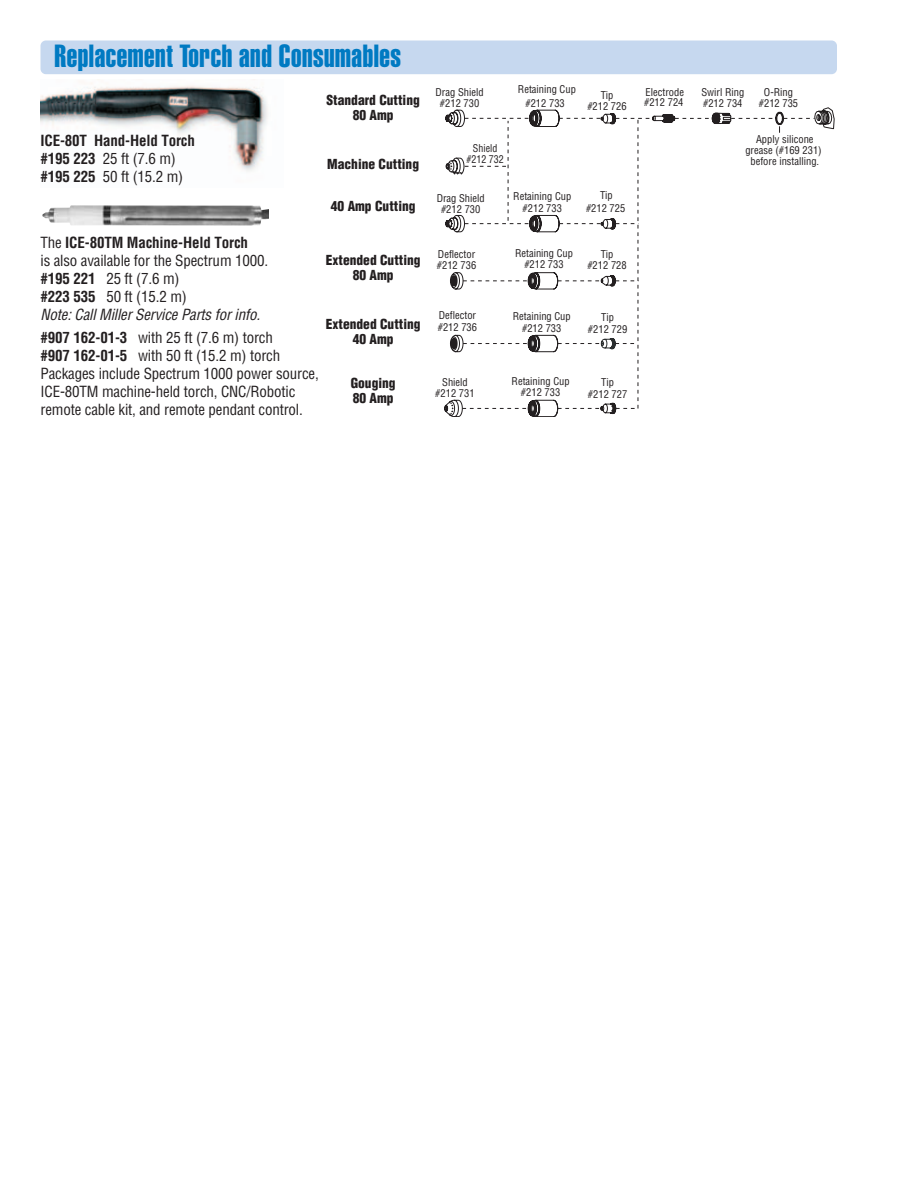
<style>
.page{position:relative;width:918px;height:1188px;background:#fff}
.page>*{position:absolute;margin:0;border:0;box-sizing:border-box;transform-origin:0 0}
.t1{font:31.5px "Helvetica Extra Compressed";letter-spacing:.02em;color:#007ac2}
.t2{font:condensed 15px/18px "Helvetica";letter-spacing:-.01em;color:#231f20}
.t3{font:700 condensed 15px/18px "Helvetica";letter-spacing:-.01em;color:#231f20}
.t4{font:900 condensed 13.5px/15px "Helvetica";color:#231f20;text-align:center}
.t5{font:condensed 10.5px/11.2px "Helvetica";color:#231f20;text-align:center}
.t6{font:condensed 10.5px/11.2px "Helvetica";color:#231f20;text-align:center;scale:.95 1}
.s1{font-weight:400}
.s2{font-weight:700}
.s3{font-style:italic}
</style>
<div class="page">
<div style="left:40px;top:40px;width:797px;height:34px;background:#c6d8ef;border-radius:5px"></div>
<svg style="left:444px;top:108px;width:390px;height:309px"></svg>
<img style="left:40px;top:79px;width:228px;height:92px">
<img style="left:42px;top:205px;width:226px;height:21px">
<h1 class="t1" style="left:55px;top:45px;width:348px">Replacement Torch and Consumables</h1>
<p class="t4" style="left:327px;top:93px;width:95px">Standard Cutting<br>80 Amp</p>
<p class="t5" style="left:436px;top:87px;width:50px">Drag Shield #212 730</p>
<p class="t5" style="left:518px;top:83px;width:60px;line-height:13.6px">Retaining Cup #212 733</p>
<p class="t5" style="left:587px;top:90px;width:41px">Tip<br>#212 726</p>
<p class="t5" style="left:644px;top:87px;width:41px;line-height:10.6px;text-align:left">Electrode #212 724</p>
<p class="t5" style="left:701px;top:87px;width:44px;text-align:left">Swirl Ring #212 734</p>
<p class="t5" style="left:759px;top:87px;width:41px">O-Ring #212 735</p>
<h2 class="t3" style="left:40px;top:133px;width:156px">ICE-80T Hand-Held Torch #195 223 <span class="s1">25 ft (7.6 m) </span>#195 225 <span class="s1">50 ft (15.2 m)</span></h2>
<p class="t4" style="left:327px;top:157px;width:93px">Machine Cutting</p>
<p class="t6" style="left:466px;top:143px;width:41px">Shield #212 732</p>
<p class="t5" style="left:745px;top:134px;width:78px">Apply silicone grease (#169 231) before installing.</p>
<p class="t5" style="left:513px;top:192px;width:60px">Retaining Cup</p>
<p class="t5" style="left:437px;top:193px;width:50px">Drag Shield #212 730</p>
<p class="t4" style="left:331px;top:200px;width:86px">40 Amp Cutting</p>
<p class="t5" style="left:523px;top:203px;width:41px">#212 733</p>
<p class="t5" style="left:586px;top:190px;width:41px;line-height:12.5px">Tip<br>#212 725</p>
<h2 class="t2" style="left:40px;top:235px;width:229px">The <span class="s2">ICE-80TM Machine-Held Torch<br></span>is also available for the Spectrum 1000. <span class="s2">#195 221</span> 25 ft (7.6 m)<br><span class="s2">#223 535</span> 50 ft (15.2 m)<br><span class="s3">Note:CallMillerService Parts forinfo.</span></h2>
<h2 class="t2" style="left:40px;top:329px;width:280px"><span class="s2">#907 162-01-3</span> with 25 ft (7.6 m) torch<br><span class="s2">#907 162-01-5</span> with 50 ft (15.2 m) torch Packages include Spectrum 1000 power source, ICE-80TM machine-held torch, CNC/Robotic remote cable kit, and remote pendant control.</h2>
<p class="t4" style="left:326px;top:254px;width:96px">Extended Cutting<br>80 Amp</p>
<p class="t4" style="left:326px;top:318px;width:96px">Extended Cutting<br>40 Amp</p>
<p class="t4" style="left:351px;top:376px;width:47px;text-align:left">Gouging<br>80 Amp</p>
<p class="t5" style="left:437px;top:249px;width:41px;text-align:left">Deflector #212 736</p>
<p class="t5" style="left:438px;top:311px;width:41px;text-align:left">Deflector #212 736</p>
<p class="t5" style="left:435px;top:378px;width:41px">Shield #212 731</p>
<p class="t5" style="left:515px;top:248px;width:60px">Retaining Cup #212 733</p>
<p class="t5" style="left:587px;top:249px;width:41px">Tip<br>#212 728</p>
<p class="t5" style="left:513px;top:312px;width:60px">Retaining Cup #212 733</p>
<p class="t5" style="left:588px;top:313px;width:41px">Tip<br>#212 729</p>
<p class="t5" style="left:512px;top:377px;width:60px">Retaining Cup #212 733</p>
<p class="t5" style="left:588px;top:378px;width:41px">Tip<br>#212 727</p>
</div>
